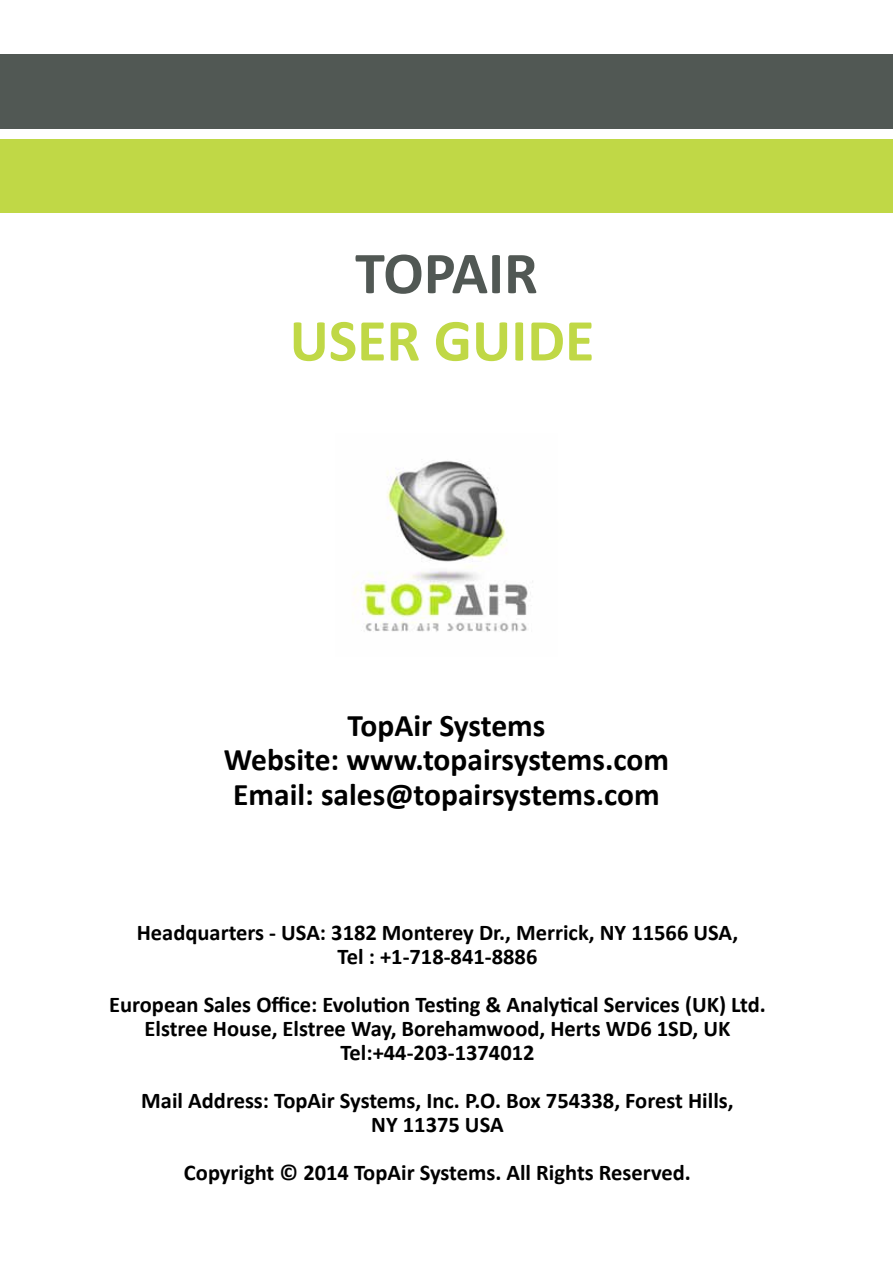
<style>
.page{position:relative;width:893px;height:1263px;background:#fff}
.page>*{position:absolute;margin:0;border:0;box-sizing:border-box;transform-origin:0 0}
.t1{font:700 60px "Calibri";color:#c0d846}
.t2{font:700 60px "Calibri";color:#515854}
.t3{font:700 31.5px/34.5px "Calibri";color:#000;text-align:center}
.t4{font:700 22.5px/24px "Calibri";color:#000;text-align:center}
</style>
<div class="page">
<div style="left:0;top:54px;width:893px;height:75px;background:#515854"></div>
<div style="left:0;top:139px;width:893px;height:74px;background:#c0d846"></div>
<img style="left:353px;top:461px;width:180px;height:171px">
<h1 class="t2" style="left:355px;top:235px;width:184px">TOPAIR</h1>
<h1 class="t1" style="left:290px;top:302px;width:306px">USER GUIDE</h1>
<h2 class="t3" style="left:224px;top:708px;width:447px">TopAir Systems<br>Website: www.topairsystems.com<br>Email: sales@topairsystems.com</h2>
<p class="t4" style="left:137px;top:920px;width:603px">Headquarters - USA: 3182 Monterey Dr., Merrick, NY 11566 USA,<br>Tel : +1-718-841-8886</p>
<p class="t4" style="left:109px;top:992px;width:658px">European Sales Office: Evolution Testing &amp; Analytical Services (UK) Ltd.<br>Elstree House, Elstree Way, Borehamwood, Herts WD6 1SD, UK<br>Tel:+44-203-1374012</p>
<p class="t4" style="left:141px;top:1088px;width:594px">Mail Address: TopAir Systems, Inc. P.O. Box 754338, Forest Hills,<br>NY 11375 USA</p>
<p class="t4" style="left:184px;top:1160px;width:508px">Copyright © 2014 TopAir Systems. All Rights Reserved.</p>
</div>
